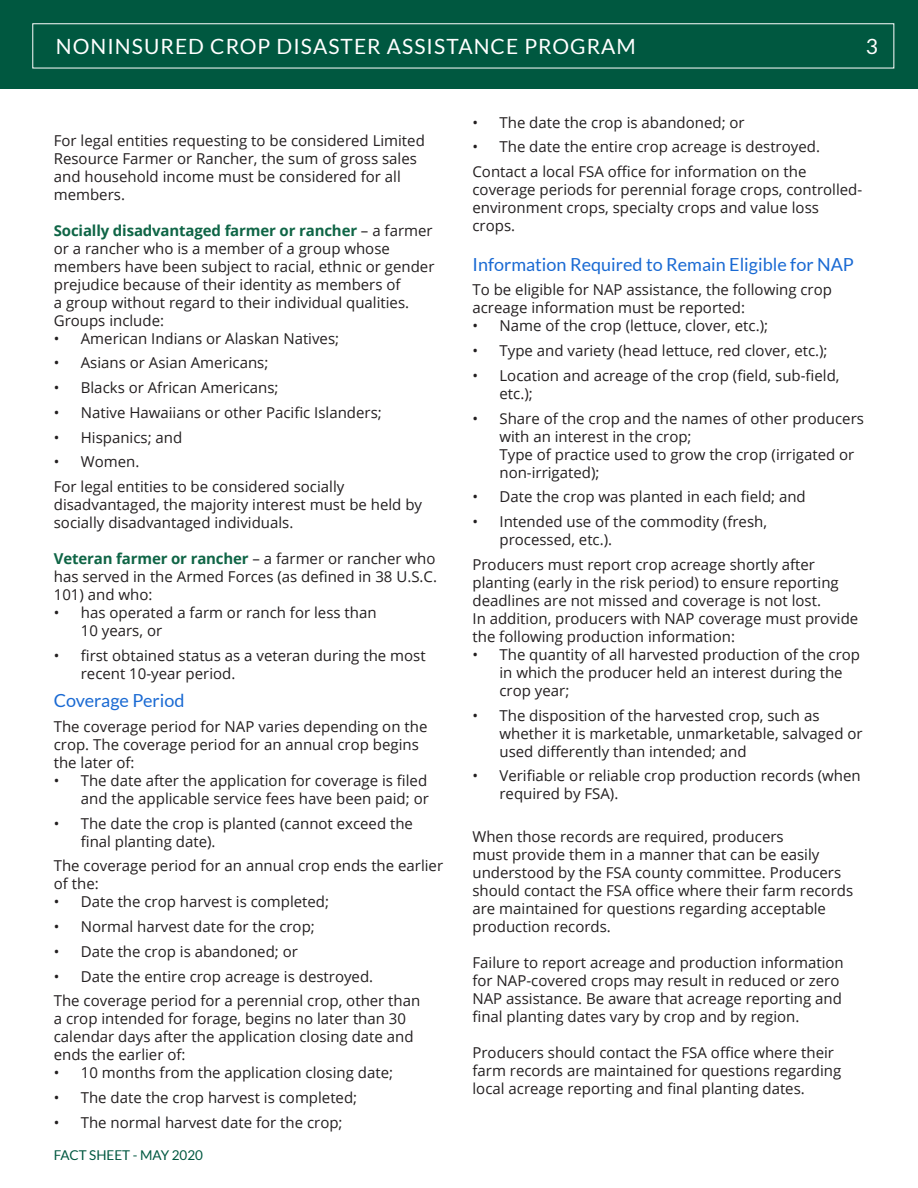
<style>
.page{position:relative;width:918px;height:1188px;background:#fff}
.page>*{position:absolute;margin:0;border:0;box-sizing:border-box;transform-origin:0 0}
.Subheader_1{font:21px "Lato";letter-spacing:.05em;color:#fff}
.Subheader_1-2{font:18px "Lato";color:#1a6ad3}
.Body_Style{font:15px/18px "Open Sans";color:#231f20}
.Subheader_1-3{font:13.5px "Lato";color:#005840}
.s1{font-weight:700;color:#0f6546}
</style>
<div class="page">
<div style="left:0;top:0;width:918px;height:89px;background:#005840"></div>
<p class="Subheader_1" style="left:56px;top:35px;width:582px">NONINSURED CROP DISASTER ASSISTANCE PROGRAM</p>
<p class="Subheader_1" style="left:866px;top:35px;width:14px">3</p>
<p class="Body_Style" style="left:54px;top:131px;width:373px">For legal entities requesting to be considered Limited Resource Farmer or Rancher, the sum of gross sales and household income must be considered for all members.</p>
<p class="Body_Style" style="left:54px;top:221px;width:382px"><span class="s1">Socially disadvantaged farmer or rancher</span> – a farmer or a rancher who is a member of a group whose members have been subject to racial, ethnic or gender prejudice because of their identity as members of<br>a group without regard to their individual qualities.<br>Groups include:</p>
<p class="Body_Style" style="left:54px;top:329px;width:287px">• American Indians or Alaskan Natives;</p>
<p class="Body_Style" style="left:54px;top:353px;width:216px">• Asians or Asian Americans;</p>
<p class="Body_Style" style="left:54px;top:378px;width:226px">• Blacks or African Americans;</p>
<p class="Body_Style" style="left:54px;top:403px;width:330px">• Native Hawaiians or other Pacific Islanders;</p>
<p class="Body_Style" style="left:54px;top:428px;width:130px">• Hispanics; and</p>
<p class="Body_Style" style="left:54px;top:452px;width:87px">• Women.</p>
<p class="Body_Style" style="left:54px;top:477px;width:370px">For legal entities to be considered socially disadvantaged, the majority interest must be held by socially disadvantaged individuals.</p>
<p class="Body_Style" style="left:54px;top:549px;width:385px;text-align:justify"><span class="s1">Veteran farmer or rancher</span> – a farmer or rancher who has served in the Armed Forces (as defined in 38 U.S.C.<br>101) and who:</p>
<p class="Body_Style" style="left:81px;top:603px;width:297px;text-indent:-27px">• has operated a farm or ranch for less than<br>10 years, or</p>
<p class="Body_Style" style="left:81px;top:646px;width:346px;text-indent:-27px">• first obtained status as a veteran during the most recent 10-year period.</p>
<p class="Subheader_1-2" style="left:54px;top:691px;width:132px">Coverage Period</p>
<p class="Body_Style" style="left:54px;top:717px;width:375px">The coverage period for NAP varies depending on the crop. The coverage period for an annual crop begins the later of:</p>
<p class="Body_Style" style="left:54px;top:771px;width:377px;text-align:right">• The date after the application for coverage is filed and the applicable service fees have been paid; or</p>
<p class="Body_Style" style="left:81px;top:814px;width:334px;text-indent:-27px">• The date the crop is planted (cannot exceed the final planting date).</p>
<p class="Body_Style" style="left:54px;top:857px;width:391px">The coverage period for an annual crop ends the earlier of the:</p>
<p class="Body_Style" style="left:54px;top:893px;width:277px">• Date the crop harvest is completed;</p>
<p class="Body_Style" style="left:54px;top:917px;width:263px">• Normal harvest date for the crop;</p>
<p class="Body_Style" style="left:54px;top:942px;width:246px">• Date the crop is abandoned; or</p>
<p class="Body_Style" style="left:54px;top:967px;width:321px">• Date the entire crop acreage is destroyed.</p>
<p class="Body_Style" style="left:54px;top:992px;width:368px">The coverage period for a perennial crop, other than a crop intended for forage, begins no later than 30 calendar days after the application closing date and ends the earlier of:</p>
<p class="Body_Style" style="left:54px;top:1064px;width:341px">• 10 months from the application closing date;</p>
<p class="Body_Style" style="left:54px;top:1088px;width:305px">• The date the crop harvest is completed;</p>
<p class="Body_Style" style="left:54px;top:1113px;width:290px">• The normal harvest date for the crop;</p>
<p class="Subheader_1-3" style="left:54px;top:1148px;width:151px">FACT SHEET - MAY 2020</p>
<p class="Body_Style" style="left:472px;top:113px;width:274px">• The date the crop is abandoned; or</p>
<p class="Body_Style" style="left:472px;top:137px;width:349px">• The date the entire crop acreage is destroyed.</p>
<p class="Body_Style" style="left:472px;top:162px;width:391px">Contact a local FSA office for information on the coverage periods for perennial forage crops, controlled&shy;environment crops, specialty crops and value loss crops.</p>
<p class="Subheader_1-2" style="left:472px;top:254px;width:383px">Information Required to Remain Eligible for NAP</p>
<p class="Body_Style" style="left:472px;top:281px;width:361px">To be eligible for NAP assistance, the following crop acreage information must be reported:</p>
<p class="Body_Style" style="left:472px;top:317px;width:297px">• Name of the crop (lettuce, clover, etc.);</p>
<p class="Body_Style" style="left:472px;top:341px;width:357px">• Type and variety (head lettuce, red clover, etc.);</p>
<p class="Body_Style" style="left:500px;top:366px;width:342px;text-indent:-27px">• Location and acreage of the crop (field, sub-field, etc.);</p>
<p class="Body_Style" style="left:500px;top:409px;width:366px;text-indent:-27px">• Share of the crop and the names of other producers with an interest in the crop;<br>Type of practice used to grow the crop (irrigated or non-irrigated);</p>
<p class="Body_Style" style="left:472px;top:488px;width:335px">• Date the crop was planted in each field; and</p>
<p class="Body_Style" style="left:500px;top:512px;width:269px;text-indent:-27px">• Intended use of the commodity (fresh, processed, etc.).</p>
<p class="Body_Style" style="left:472px;top:555px;width:368px">Producers must report crop acreage shortly after planting (early in the risk period) to ensure reporting deadlines are not missed and coverage is not lost.</p>
<p class="Body_Style" style="left:472px;top:609px;width:387px">In addition, producers with NAP coverage must provide the following production information:</p>
<p class="Body_Style" style="left:500px;top:645px;width:362px;text-indent:-27px">• The quantity of all harvested production of the crop in which the producer held an interest during the crop year;</p>
<p class="Body_Style" style="left:500px;top:706px;width:365px;text-indent:-27px">• The disposition of the harvested crop, such as whether it is marketable, unmarketable, salvaged or used differently than intended; and</p>
<p class="Body_Style" style="left:500px;top:767px;width:363px;text-indent:-27px">• Verifiable or reliable crop production records (when required by FSA).</p>
<p class="Body_Style" style="left:472px;top:827px;width:382px">When those records are required, producers<br>must provide them in a manner that can be easily understood by the FSA county committee. Producers should contact the FSA office where their farm records are maintained for questions regarding acceptable production records.</p>
<p class="Body_Style" style="left:472px;top:953px;width:373px">Failure to report acreage and production information for NAP-covered crops may result in reduced or zero NAP assistance. Be aware that acreage reporting and final planting dates vary by crop and by region.</p>
<p class="Body_Style" style="left:472px;top:1043px;width:370px">Producers should contact the FSA office where their farm records are maintained for questions regarding local acreage reporting and final planting dates.</p>
</div>
